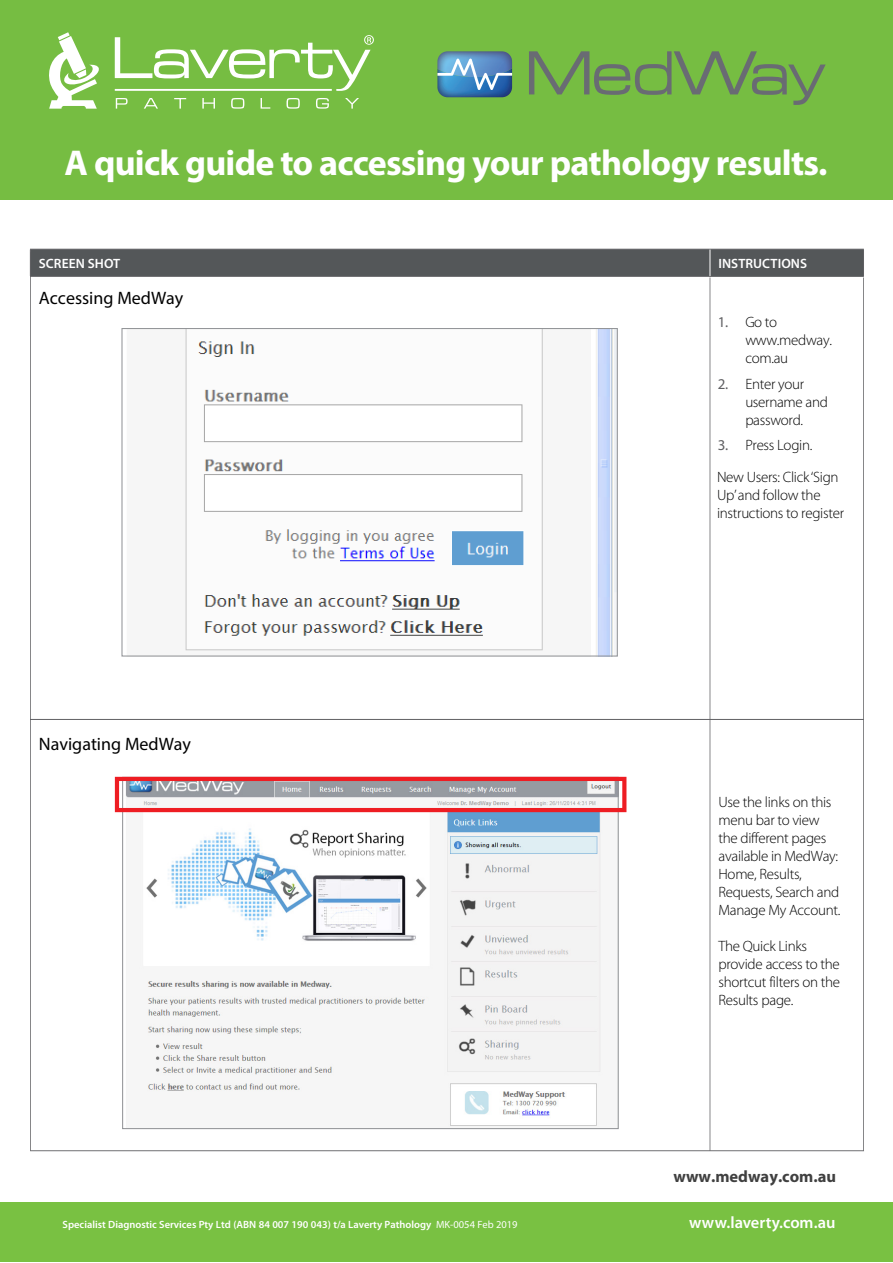
<style>
.page{position:relative;width:893px;height:1263px;background:#fff}
.page>*{position:absolute;margin:0;border:0;box-sizing:border-box;transform-origin:0 0}
.t1{font:700 36px "Myriad Pro";letter-spacing:-.02em;color:#fff}
.t2{font:18px "Myriad Pro";color:#000}
.t3{font:600 16.5px "Myriad Pro";color:#fff}
.t4{font:700 16.5px "Myriad Pro";color:#404040}
.t5{font:300 15px/18px "Myriad Pro";letter-spacing:-.02em;color:#000}
.t6{font:600 13.5px "Myriad Pro";letter-spacing:.005em;color:#fff}
.t7{font:600 10.5px "Myriad Pro";color:#fff}
.s1{font-weight:400;color:#5f5f62}
.s2{font-weight:400}
</style>
<div class="page">
<hr style="left:709px;top:277px;width:2px;height:874px;background:#5f5f62">
<hr style="left:863px;top:277px;width:1px;height:874px;background:#5f5f62">
<hr style="left:30px;top:719px;width:680px;height:1px;background:#5f5f62">
<hr style="left:30px;top:252px;width:1px;height:899px;background:#5f5f62">
<hr style="left:710px;top:719px;width:154px;height:1px;background:#5f5f62">
<hr style="left:30px;top:1150px;width:834px;height:1px;background:#5f5f62">
<hr style="left:30px;top:276px;width:680px;height:1px;background:#5f5f62">
<hr style="left:710px;top:276px;width:154px;height:1px;background:#5f5f62">
<div style="left:30px;top:249px;width:834px;height:27px;background:#545759"></div>
<img style="left:185px;top:330px;width:431px;height:324px">
<div style="left:121px;top:328px;width:497px;height:328px;border:1px solid #939598"></div>
<img style="left:124px;top:782px;width:493px;height:344px">
<div style="left:115px;top:777px;width:511px;height:35px;border:4px solid #ee1d23"></div>
<div style="left:0;top:0;width:893px;height:200px;background:#76bd42"></div>
<svg style="left:529px;top:51px;width:297px;height:54px"></svg>
<img style="left:438px;top:90px;width:74px;height:7px">
<img style="left:438px;top:51px;width:74px;height:8px">
<svg style="left:437px;top:59px;width:75px;height:31px;background:#699dcc"></svg>
<svg style="left:49px;top:32px;width:50px;height:77px"></svg>
<svg style="left:115px;top:35px;width:259px;height:74px"></svg>
<div style="left:0;top:1203px;width:893px;height:59px;background:#79c142"></div>
<p class="t1" style="left:65px;top:139px;width:764px">A quick guide to accessing your pathology results.</p>
<p class="t6" style="left:39px;top:255px;width:83px">SCREEN SHOT</p>
<p class="t6" style="left:718px;top:255px;width:90px">INSTRUCTIONS</p>
<p class="t2" style="left:39px;top:287px;width:146px">Accessing MedWay</p>
<p class="t5" style="left:745px;top:313px;width:88px;text-indent:-28px"><span class="s1">1.</span> Go to www.medway. com.au</p>
<p class="t5" style="left:745px;top:375px;width:84px;text-indent:-28px"><span class="s1">2.</span> Enter your username and password.</p>
<p class="t5" style="left:718px;top:436px;width:96px"><span class="s1">3.</span> Press Login.</p>
<p class="t5" style="left:717px;top:468px;width:129px">New Users: Click‘Sign<br>Up’and follow the instructions to register</p>
<p class="t2" style="left:39px;top:733px;width:154px">Navigating MedWay</p>
<p class="t5" style="left:718px;top:793px;width:123px">Use the links on this menu bar to view the different pages available in MedWay:<br>Home, Results,<br>Requests, Search and<br>Manage My Account.</p>
<p class="t5" style="left:718px;top:937px;width:123px">The Quick Links provide access to the shortcut filters on the<br>Results page.</p>
<p class="t4" style="left:673px;top:1166px;width:164px">www.medway.com.au</p>
<p class="t7" style="left:63px;top:1218px;width:456px">Specialist Diagnostic Services Pty Ltd (ABN 84 007 190 043) t/a Laverty Pathology <span class="s2">MK-0054 Feb 2019</span></p>
<p class="t3" style="left:689px;top:1212px;width:148px">www.laverty.com.au</p>
</div>
